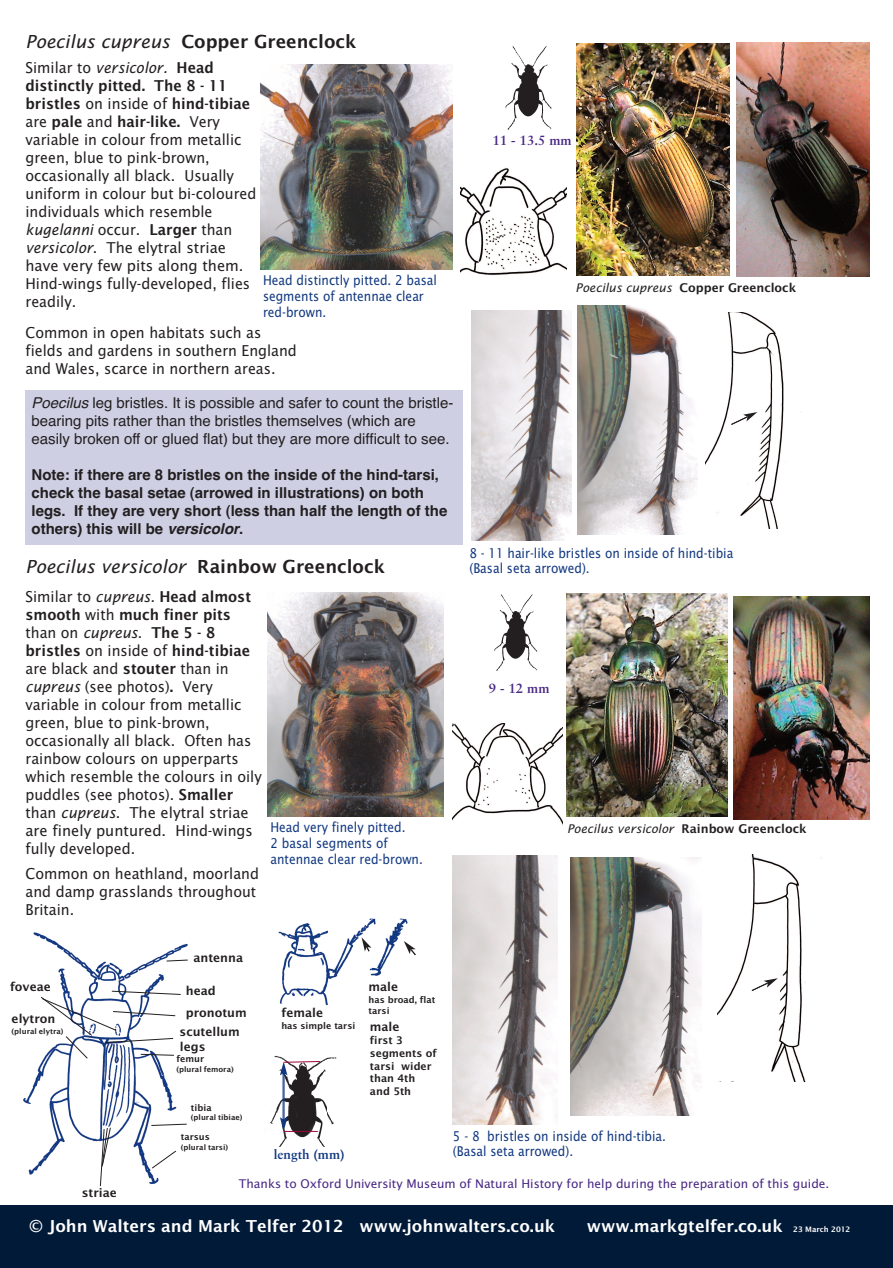
<style>
.page{position:relative;width:893px;height:1268px;background:#fff}
.page>*{position:absolute;margin:0;border:0;box-sizing:border-box;transform-origin:0 0}
.t1{font:italic 18px "Lucida Sans";color:#231f20}
.t2{font:600 18px "Lucida Sans";color:#231f20}
.t3{font:600 16.5px "Lucida Sans";color:#fff}
.t4{font:15px/18px "Lucida Sans";color:#231f20;scale:.95 1}
.t5{font:700 15px/18px "Helvetica";color:#231f20}
.t6{font:15px/18px "Helvetica";color:#231f20}
.t7{font:13.5px/16.2px "Lucida Sans";color:#113880;scale:.89 1}
.t8{font:700 13.5px "Classical Garamond BT";color:#472683}
.t9{font:700 13.5px "Classical Garamond BT";color:#113880}
.t10{font:600 12px/19px "Lucida Sans";color:#231f20;text-align:center}
.t11{font:12px "Lucida Sans";color:#472683}
.t12{font:italic 12px "Lucida Sans";color:#231f20}
.t13{font:600 10.5px/12.6px "Lucida Sans";color:#231f20}
.t14{font:600 9px/10.8px "Lucida Sans";color:#231f20}
.t15{font:600 7.5px "Lucida Sans";color:#231f20}
.s1{font-weight:400;font-style:italic}
.s2{font-style:italic}
.s3{font-weight:600}
.s4{font-weight:600;font-style:normal}
.s5{font-size:7.5px}
</style>
<div class="page">
<img style="left:23px;top:932px;width:165px;height:252px">
<div style="left:0;top:1205px;width:893px;height:62px;background:#001a37"></div>
<svg style="left:100px;top:1127px;width:11px;height:58px"></svg>
<svg style="left:151px;top:1123px;width:36px;height:2px"></svg>
<svg style="left:152px;top:1150px;width:24px;height:18px"></svg>
<svg style="left:41px;top:990px;width:140px;height:68px"></svg>
<svg style="left:166px;top:959px;width:22px;height:2px"></svg>
<img style="left:270px;top:1055px;width:58px;height:91px">
<img style="left:328px;top:1057px;width:9px;height:68px">
<hr style="left:284px;top:1072px;width:1px;height:47px;background:#113880">
<hr style="left:283px;top:1072px;width:1px;height:47px;background:#113880">
<svg style="left:280px;top:1117px;width:7px;height:13px"></svg>
<svg style="left:280px;top:1061px;width:40px;height:14px"></svg>
<hr style="left:284px;top:1130px;width:34px;height:1px;background:#9d053a">
<img style="left:576px;top:43px;width:153px;height:233px">
<img style="left:736px;top:43px;width:134px;height:233px">
<img style="left:505px;top:46px;width:47px;height:84px">
<img style="left:566px;top:594px;width:161px;height:222px">
<img style="left:733px;top:596px;width:137px;height:223px">
<img style="left:494px;top:594px;width:44px;height:77px">
<img style="left:261px;top:65px;width:192px;height:204px">
<img style="left:578px;top:305px;width:120px;height:230px">
<img style="left:471px;top:310px;width:100px;height:230px">
<img style="left:570px;top:857px;width:131px;height:258px">
<img style="left:453px;top:855px;width:105px;height:269px">
<img style="left:706px;top:312px;width:96px;height:216px">
<img style="left:717px;top:854px;width:105px;height:227px">
<img style="left:268px;top:592px;width:175px;height:224px">
<img style="left:453px;top:723px;width:110px;height:102px">
<img style="left:460px;top:168px;width:107px;height:107px">
<img style="left:278px;top:918px;width:137px;height:86px">
<svg style="left:362px;top:937px;width:9px;height:14px"></svg>
<svg style="left:404px;top:940px;width:12px;height:14px"></svg>
<svg style="left:752px;top:978px;width:26px;height:12px"></svg>
<svg style="left:731px;top:412px;width:26px;height:12px"></svg>
<div style="left:26px;top:390px;width:437px;height:154px;background:#cecfe3"></div>
<p class="t2" style="left:26px;top:31px;width:332px"><span class="s1">Poecilus cupreus</span> Copper Greenclock</p>
<p class="t4" style="left:26px;top:59px;width:245px">Similar to <span class="s2">versicolor.</span> <span class="s3">Head distinctly pitted. The 8 - 11 bristles</span> on inside of <span class="s3">hind-tibiae </span>are <span class="s3">pale</span> and <span class="s3">hair-like.</span> Very variable in colour from metallic green, blue to pink-brown, occasionally all black. Usually uniform in colour but bi-coloured individuals which resemble <span class="s2">kugelanni</span> occur. <span class="s3">Larger</span> than <span class="s2">versicolor</span>. The elytral striae have very few pits along them.<br>Hind-wings fully-developed, flies readily.</p>
<p class="t7" style="left:263px;top:272px;width:197px">Head distinctly pitted. 2 basal segments of antennae clear red-brown.</p>
<p class="t4" style="left:26px;top:324px;width:287px">Common in open habitats such as fields and gardens in southern England and Wales, scarce in northern areas.</p>
<p class="t6" style="left:32px;top:393px;width:423px"><span class="s2">Poecilus</span> leg bristles. It is possible and safer to count the bristle&shy;bearing pits rather than the bristles themselves (which are easily broken off or glued flat) but they are more difficult to see.</p>
<p class="t5" style="left:32px;top:465px;width:417px">Note: if there are 8 bristles on the inside of the hind-tarsi, check the basal setae (arrowed in illustrations) on both legs. If they are very short (less than half the length of the others) this will be <span class="s2">versicolor</span>.</p>
<p class="t1" style="left:26px;top:556px;width:361px">Poecilus versicolor <span class="s4">Rainbow Greenclock</span></p>
<p class="t4" style="left:26px;top:587px;width:250px">Similar to <span class="s2">cupreus.</span> <span class="s3">Head almost smooth</span> with <span class="s3">much finer pits </span>than on <span class="s2">cupreus</span>. <span class="s3">The 5 - 8 bristles</span> on inside of <span class="s3">hind-tibiae </span>are black and <span class="s3">stouter</span> than in <span class="s2">cupreus</span> (see photos)<span class="s3">.</span> Very variable in colour from metallic green, blue to pink-brown, occasionally all black. Often has rainbow colours on upperparts which resemble the colours in oily puddles (see photos). <span class="s3">Smaller </span>than <span class="s2">cupreus</span>. The elytral striae are finely puntured. Hind-wings fully developed.</p>
<p class="t4" style="left:26px;top:865px;width:247px">Common on heathland, moorland and damp grasslands throughout<br>Britain.</p>
<p class="t7" style="left:270px;top:818px;width:173px">Head very finely pitted.<br>2 basal segments of antennae clear red-brown.</p>
<p class="t10" style="left:193px;top:948px;width:51px">antenna</p>
<p class="t8" style="left:492px;top:132px;width:81px">11 - 13.5 mm</p>
<p class="t10" style="left:576px;top:278px;width:222px"><span class="s1">Poecilus cupreus</span> Copper Greenclock</p>
<p class="t7" style="left:469px;top:546px;width:298px;line-height:15px">8 - 11 hair-like bristles on inside of hind-tibia (Basal seta arrowed).</p>
<p class="t8" style="left:489px;top:680px;width:62px">9-12mm</p>
<p class="t12" style="left:567px;top:821px;width:241px">Poecilus versicolor <span class="s4">Rainbow Greenclock</span></p>
<p class="t10" style="left:10px;top:977px;width:42px">foveae</p>
<p class="t10" style="left:12px;top:1009px;width:45px">elytron</p>
<p class="t15" style="left:12px;top:1026px;width:53px">(plural elytra)</p>
<p class="t10" style="left:82px;top:1183px;width:37px">striae</p>
<p class="t10" style="left:186px;top:981px;width:31px">head</p>
<p class="t10" style="left:180px;top:1003px;width:69px">pronotum scutellum</p>
<p class="t10" style="left:180px;top:1036px;width:27px">legs</p>
<p class="t14" style="left:177px;top:1053px;width:29px">femur</p>
<p class="t15" style="left:177px;top:1064px;width:59px">(plural femora)</p>
<p class="t14" style="left:191px;top:1101px;width:22px">tibia</p>
<p class="t15" style="left:191px;top:1113px;width:53px">(plural tibiae)</p>
<p class="t14" style="left:181px;top:1131px;width:31px">tarsus</p>
<p class="t15" style="left:181px;top:1142px;width:49px">(plural tarsi)</p>
<p class="t10" style="left:281px;top:1003px;width:43px">female</p>
<p class="t14" style="left:281px;top:1020px;width:75px">has simple tarsi</p>
<p class="t10" style="left:369px;top:976px;width:31px">male</p>
<p class="t14" style="left:369px;top:994px;width:68px">has broad, flat tarsi</p>
<p class="t10" style="left:370px;top:1017px;width:31px">male</p>
<p class="t13" style="left:370px;top:1034px;width:68px">first 3 segments of tarsi wider than 4th and 5th</p>
<p class="t9" style="left:274px;top:1145px;width:72px">length (mm)</p>
<p class="t7" style="left:453px;top:1128px;width:241px;line-height:15px">5 - 8 bristles on inside of hind-tibia. (Basal seta arrowed).</p>
<p class="t11" style="left:239px;top:1176px;width:592px">Thanks to Oxford University Museum of Natural History for help during the preparation of this guide.</p>
<p class="t3" style="left:29px;top:1215px;width:527px">© John Walters and Mark Telfer 2012 www.johnwalters.co.uk</p>
<p class="t3" style="left:587px;top:1215px;width:265px">www.markgtelfer.co.uk <span class="s5">23 March 2012</span></p>
</div>
